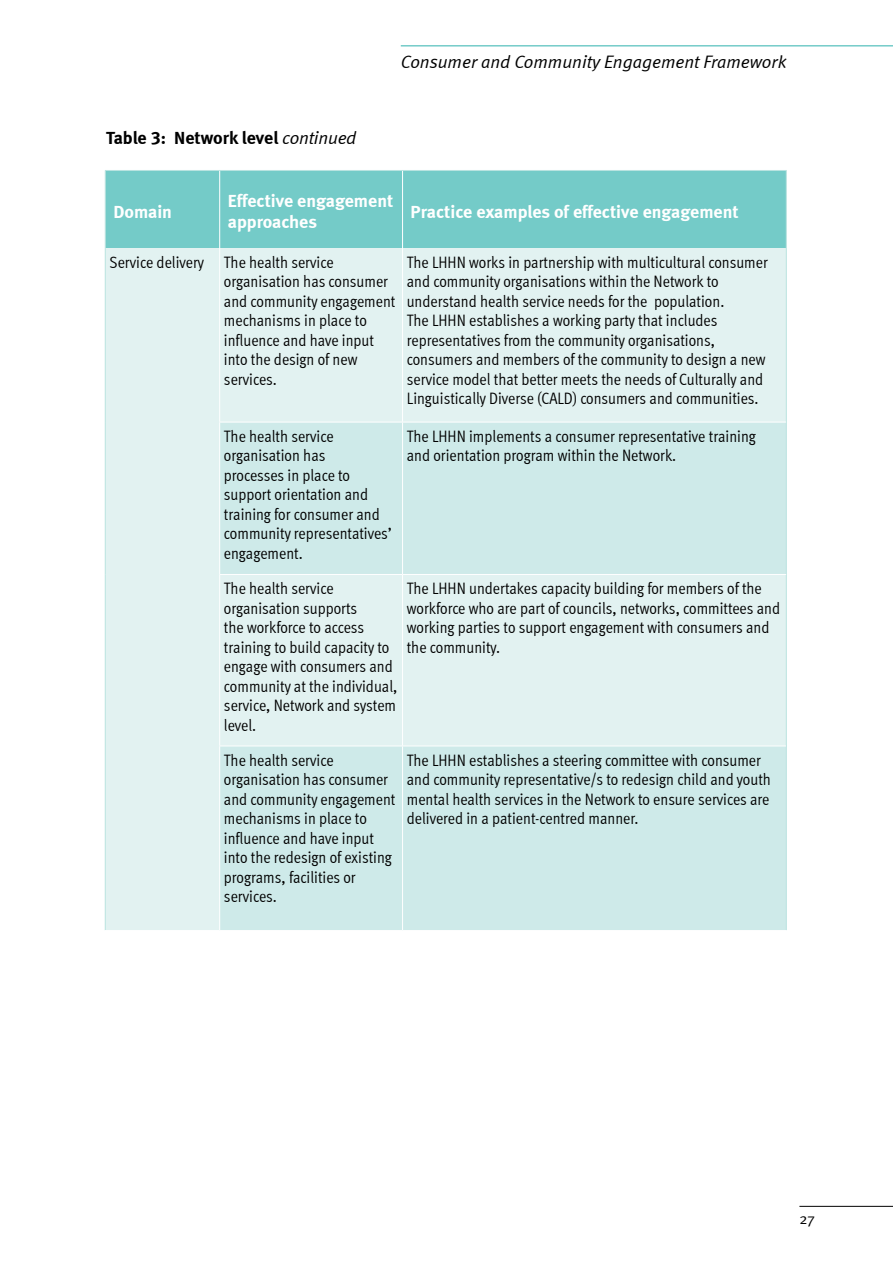
<style>
.page{position:relative;width:893px;height:1263px;background:#fff}
.page>*{position:absolute;margin:0;border:0;box-sizing:border-box;transform-origin:0 0}
.t1{font:18px/21px "Meta Bold LF";color:#fff}
.t2{font:italic 18px "Meta Normal LF";color:#000}
.t3{font:18px "Meta Bold LF";color:#000}
.t4{font:16.5px/19.5px "Meta Cond Normal LF";color:#000}
.t5{font:15px "Meta Normal";color:#000}
.s1{font-family:"Meta Normal";font-style:italic}
</style>
<div class="page">
<hr style="left:799px;top:1206px;width:94px;height:1px;background:#000">
<hr style="left:401px;top:45px;width:492px;height:2px;background:#74cbc8">
<div style="left:106px;top:171px;width:680px;height:77px;background:#74cbc8"></div>
<div style="left:106px;top:248px;width:680px;height:682px;background:#e2f2f1"></div>
<svg style="left:220px;top:423px;width:566px;height:507px;background:#d4eceb"></svg>
<hr style="left:105px;top:170px;width:115px;height:1px;background:#bae3e0">
<hr style="left:105px;top:171px;width:1px;height:77px;background:#bae3e0">
<hr style="left:220px;top:170px;width:183px;height:1px;background:#bae3e0">
<hr style="left:403px;top:170px;width:384px;height:1px;background:#bae3e0">
<hr style="left:786px;top:171px;width:1px;height:77px;background:#bae3e0">
<hr style="left:219px;top:171px;width:1px;height:77px;background:#fff">
<hr style="left:402px;top:171px;width:1px;height:77px;background:#fff">
<hr style="left:105px;top:248px;width:1px;height:174px;background:#bae3e0">
<hr style="left:105px;top:422px;width:1px;height:152px;background:#bae3e0">
<hr style="left:105px;top:574px;width:1px;height:172px;background:#bae3e0">
<hr style="left:105px;top:746px;width:1px;height:184px;background:#bae3e0">
<hr style="left:786px;top:248px;width:1px;height:174px;background:#bae3e0">
<hr style="left:786px;top:422px;width:1px;height:152px;background:#bae3e0">
<hr style="left:786px;top:574px;width:1px;height:172px;background:#bae3e0">
<hr style="left:786px;top:746px;width:1px;height:184px;background:#bae3e0">
<hr style="left:219px;top:248px;width:1px;height:174px;background:#fff">
<hr style="left:402px;top:248px;width:1px;height:174px;background:#fff">
<hr style="left:219px;top:422px;width:184px;height:1px;background:#fff">
<hr style="left:219px;top:422px;width:1px;height:152px;background:#fff">
<hr style="left:403px;top:422px;width:383px;height:1px;background:#fff">
<hr style="left:402px;top:422px;width:1px;height:152px;background:#fff">
<hr style="left:219px;top:574px;width:184px;height:1px;background:#fff">
<hr style="left:219px;top:575px;width:1px;height:171px;background:#fff">
<hr style="left:403px;top:574px;width:383px;height:1px;background:#fff">
<hr style="left:402px;top:575px;width:1px;height:171px;background:#fff">
<hr style="left:219px;top:746px;width:184px;height:1px;background:#fff">
<hr style="left:219px;top:746px;width:1px;height:184px;background:#fff">
<hr style="left:403px;top:746px;width:383px;height:1px;background:#fff">
<hr style="left:402px;top:746px;width:1px;height:184px;background:#fff">
<p class="t3" style="left:106px;top:127px;width:252px">Table 3: Network level <span class="s1">continued</span></p>
<p class="t2" style="left:401px;top:51px;width:387px">Consumer and Community Engagement Framework</p>
<p class="t1" style="left:113px;top:201px;width:60px">Domain</p>
<p class="t1" style="left:228px;top:190px;width:167px">Effective engagement approaches</p>
<p class="t1" style="left:411px;top:201px;width:329px">Practice examples of effective engagement</p>
<p class="t4" style="left:224px;top:252px;width:173px;text-indent:-114px">Service delivery The health service organisation has consumer and community engagement mechanisms in place to influence and have input into the design of new services.</p>
<p class="t4" style="left:407px;top:252px;width:363px">The LHHN works in partnership with multicultural consumer and community organisations within the Network to understand health service needs for the population.<br>The LHHN establishes a working party that includes representatives from the community organisations, consumers and members of the community to design a new service model that better meets the needs of Culturally and Linguistically Diverse (CALD) consumers and communities.</p>
<p class="t4" style="left:224px;top:426px;width:170px">The health service organisation has<br>processes in place to support orientation and training for consumer and community representatives’ engagement.</p>
<p class="t4" style="left:407px;top:426px;width:350px">The LHHN implements a consumer representative training and orientation program within the Network.</p>
<p class="t4" style="left:224px;top:579px;width:175px">The health service organisation supports<br>the workforce to access training to build capacity to engage with consumers and community at the individual, service, Network and system level.</p>
<p class="t4" style="left:407px;top:579px;width:375px">The LHHN undertakes capacity building for members of the workforce who are part of councils, networks, committees and working parties to support engagement with consumers and the community.</p>
<p class="t4" style="left:224px;top:750px;width:173px">The health service organisation has consumer and community engagement mechanisms in place to influence and have input into the redesign of existing programs, facilities or services.</p>
<p class="t4" style="left:407px;top:750px;width:366px">The LHHN establishes a steering committee with consumer and community representative/s to redesign child and youth mental health services in the Network to ensure services are delivered in a patient-centred manner.</p>
<p class="t5" style="left:799px;top:1210px;width:17px">27</p>
</div>
